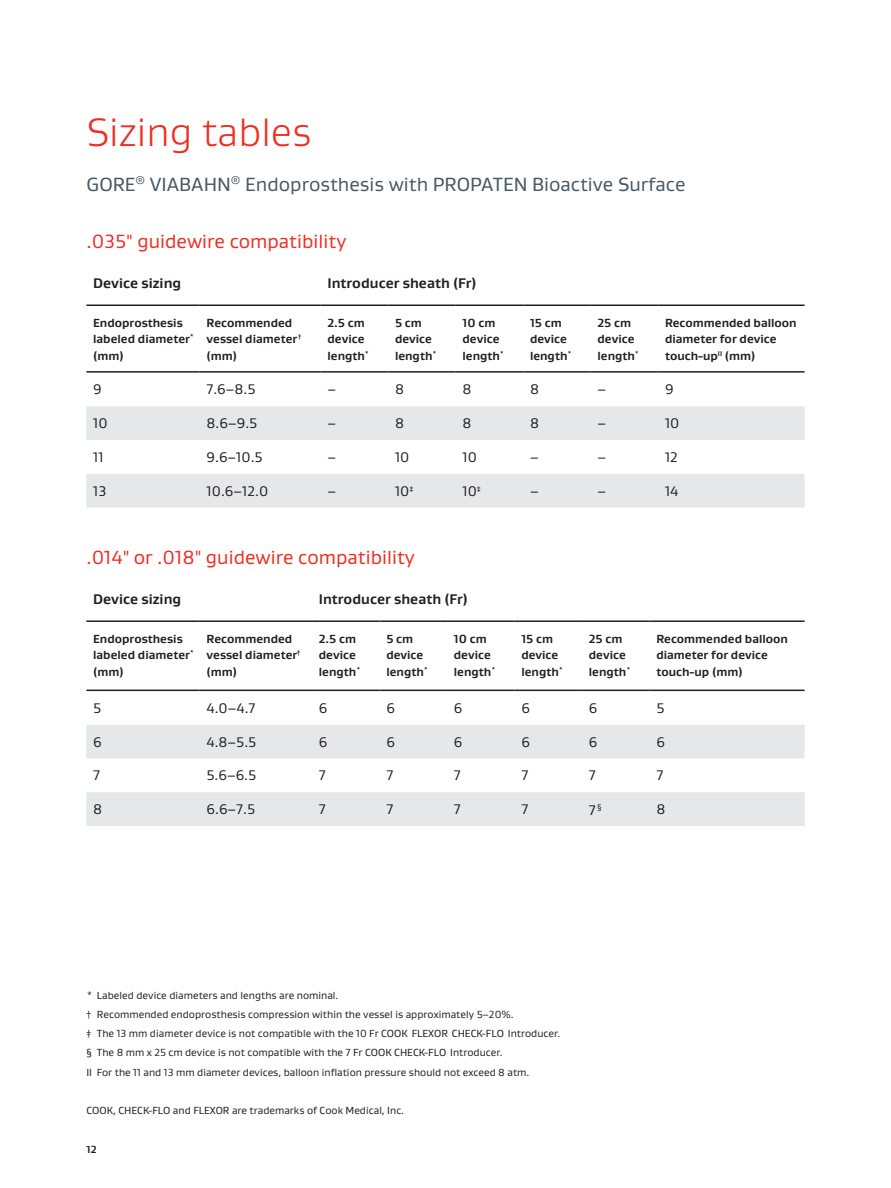
<style>
.page{position:relative;width:891px;height:1188px;background:#fff}
.page>*{position:absolute;margin:0;border:0;box-sizing:border-box;transform-origin:0 0}
.Page_Title_27_32_5_S{font:300 40.5px "Gore Gustan";color:#ee2e22}
.Page_Subtitle_13_16{font:19.5px "Gore Gustan";color:#ee2e22}
.Page_Subtitle_13_16-2{font:19.5px "Gore Gustan";color:#475865}
.Table_Text_9_5_13{font:14.25px "Gore Gustan";color:#231f20}
.Table_Header_Footer{font:700 14.25px "Gore Gustan";color:#231f20}
.Table_Header_Footer-2{font:700 12px/16.5px "Gore Gustan";color:#231f20}
.Legal_Text_7_8_5{font:10.5px "Gore Gustan";color:#231f20}
.t1{font:700 10.5px "Gore Gustan";color:#231f20}
</style>
<div class="page">
<svg style="left:86px;top:406px;width:719px;height:102px;fill:#e6e7e9"></svg>
<hr style="left:86px;top:371px;width:114px;height:2px;background:#231f20">
<hr style="left:200px;top:371px;width:121px;height:2px;background:#231f20">
<hr style="left:321px;top:371px;width:67px;height:2px;background:#231f20">
<hr style="left:388px;top:371px;width:68px;height:2px;background:#231f20">
<hr style="left:456px;top:371px;width:67px;height:2px;background:#231f20">
<hr style="left:523px;top:371px;width:68px;height:2px;background:#231f20">
<hr style="left:591px;top:371px;width:67px;height:2px;background:#231f20">
<hr style="left:658px;top:371px;width:147px;height:2px;background:#231f20">
<hr style="left:86px;top:305px;width:114px;height:1px;background:#231f20">
<hr style="left:200px;top:305px;width:121px;height:1px;background:#231f20">
<hr style="left:321px;top:305px;width:67px;height:1px;background:#231f20">
<hr style="left:388px;top:305px;width:68px;height:1px;background:#231f20">
<hr style="left:456px;top:305px;width:67px;height:1px;background:#231f20">
<hr style="left:523px;top:305px;width:68px;height:1px;background:#231f20">
<hr style="left:591px;top:305px;width:67px;height:1px;background:#231f20">
<hr style="left:658px;top:305px;width:147px;height:1px;background:#231f20">
<svg style="left:86px;top:725px;width:719px;height:101px;fill:#e6e7e9"></svg>
<hr style="left:86px;top:690px;width:114px;height:1px;background:#231f20">
<hr style="left:200px;top:690px;width:112px;height:1px;background:#231f20">
<hr style="left:312px;top:690px;width:68px;height:1px;background:#231f20">
<hr style="left:380px;top:690px;width:67px;height:1px;background:#231f20">
<hr style="left:447px;top:690px;width:68px;height:1px;background:#231f20">
<hr style="left:515px;top:690px;width:67px;height:1px;background:#231f20">
<hr style="left:582px;top:690px;width:68px;height:1px;background:#231f20">
<hr style="left:650px;top:690px;width:155px;height:1px;background:#231f20">
<hr style="left:86px;top:620px;width:114px;height:2px;background:#231f20">
<hr style="left:200px;top:620px;width:112px;height:2px;background:#231f20">
<hr style="left:312px;top:620px;width:68px;height:2px;background:#231f20">
<hr style="left:380px;top:620px;width:67px;height:2px;background:#231f20">
<hr style="left:447px;top:620px;width:68px;height:2px;background:#231f20">
<hr style="left:515px;top:620px;width:67px;height:2px;background:#231f20">
<hr style="left:582px;top:620px;width:68px;height:2px;background:#231f20">
<hr style="left:650px;top:620px;width:155px;height:2px;background:#231f20">
<p class="Page_Title_27_32_5_S" style="left:86px;top:107px;width:226px">Sizing tables</p>
<p class="Page_Subtitle_13_16-2" style="left:86px;top:171px;width:601px">GORE<sup>®</sup> VIABAHN<sup>®</sup> Endoprosthesis with PROPATEN Bioactive Surface</p>
<p class="Page_Subtitle_13_16" style="left:86px;top:229px;width:262px">.035" guidewire compatibility</p>
<p class="Table_Header_Footer" style="left:93px;top:274px;width:90px">Device sizing</p>
<p class="Table_Header_Footer" style="left:328px;top:274px;width:151px">Introducer sheath (Fr)</p>
<p class="Table_Header_Footer-2" style="left:93px;top:314px;width:103px">Endoprosthesis labeled diameter<sup>* </sup>(mm)</p>
<p class="Table_Header_Footer-2" style="left:207px;top:314px;width:96px">Recommended vessel diameter <sup>† </sup>(mm)</p>
<p class="Table_Header_Footer-2" style="left:328px;top:314px;width:43px">2.5 cm device length<sup>*</sup></p>
<p class="Table_Header_Footer-2" style="left:395px;top:314px;width:43px">5 cm device length<sup>*</sup></p>
<p class="Table_Header_Footer-2" style="left:463px;top:314px;width:43px">10 cm device length<sup>*</sup></p>
<p class="Table_Header_Footer-2" style="left:530px;top:314px;width:43px">15 cm device length<sup>*</sup></p>
<p class="Table_Header_Footer-2" style="left:598px;top:314px;width:43px">25 cm device length<sup>*</sup></p>
<p class="Table_Header_Footer-2" style="left:665px;top:314px;width:133px">Recommended balloon diameter for device touch-up<sup>II</sup> (mm)</p>
<p class="Table_Text_9_5_13" style="left:93px;top:380px;width:10px">9</p>
<p class="Table_Text_9_5_13" style="left:207px;top:380px;width:50px">7.6–8.5</p>
<p class="Table_Text_9_5_13" style="left:328px;top:380px;width:10px">–</p>
<p class="Table_Text_9_5_13" style="left:395px;top:380px;width:11px">8</p>
<p class="Table_Text_9_5_13" style="left:463px;top:380px;width:11px">8</p>
<p class="Table_Text_9_5_13" style="left:530px;top:380px;width:11px">8</p>
<p class="Table_Text_9_5_13" style="left:598px;top:380px;width:10px">–</p>
<p class="Table_Text_9_5_13" style="left:665px;top:380px;width:10px">9</p>
<p class="Table_Text_9_5_13" style="left:93px;top:414px;width:16px">10</p>
<p class="Table_Text_9_5_13" style="left:207px;top:414px;width:52px">8.6–9.5</p>
<p class="Table_Text_9_5_13" style="left:328px;top:414px;width:10px">–</p>
<p class="Table_Text_9_5_13" style="left:395px;top:414px;width:11px">8</p>
<p class="Table_Text_9_5_13" style="left:463px;top:414px;width:11px">8</p>
<p class="Table_Text_9_5_13" style="left:530px;top:414px;width:11px">8</p>
<p class="Table_Text_9_5_13" style="left:598px;top:414px;width:10px">–</p>
<p class="Table_Text_9_5_13" style="left:665px;top:414px;width:16px">10</p>
<p class="Table_Text_9_5_13" style="left:93px;top:448px;width:12px">11</p>
<p class="Table_Text_9_5_13" style="left:207px;top:448px;width:58px">9.6–10.5</p>
<p class="Table_Text_9_5_13" style="left:328px;top:448px;width:10px">–</p>
<p class="Table_Text_9_5_13" style="left:395px;top:448px;width:16px">10</p>
<p class="Table_Text_9_5_13" style="left:463px;top:448px;width:16px">10</p>
<p class="Table_Text_9_5_13" style="left:530px;top:448px;width:10px">–</p>
<p class="Table_Text_9_5_13" style="left:598px;top:448px;width:10px">–</p>
<p class="Table_Text_9_5_13" style="left:665px;top:448px;width:15px">12</p>
<p class="Table_Text_9_5_13" style="left:93px;top:481px;width:15px">13</p>
<p class="Table_Text_9_5_13" style="left:207px;top:481px;width:63px">10.6–12.0</p>
<p class="Table_Text_9_5_13" style="left:328px;top:481px;width:10px">–</p>
<p class="Table_Text_9_5_13" style="left:395px;top:482px;width:20px">10<sup>‡</sup></p>
<p class="Table_Text_9_5_13" style="left:463px;top:482px;width:20px">10<sup>‡</sup></p>
<p class="Table_Text_9_5_13" style="left:530px;top:481px;width:10px">–</p>
<p class="Table_Text_9_5_13" style="left:598px;top:481px;width:10px">–</p>
<p class="Table_Text_9_5_13" style="left:665px;top:481px;width:15px">14</p>
<p class="Page_Subtitle_13_16" style="left:86px;top:545px;width:330px">.014" or .018" guidewire compatibility</p>
<p class="Table_Header_Footer" style="left:93px;top:590px;width:90px">Device sizing</p>
<p class="Table_Header_Footer" style="left:319px;top:590px;width:151px">Introducer sheath (Fr)</p>
<p class="Table_Header_Footer-2" style="left:93px;top:630px;width:103px">Endoprosthesis labeled diameter<sup>* </sup>(mm)</p>
<p class="Table_Header_Footer-2" style="left:207px;top:630px;width:95px">Recommended vessel diameter<sup>† </sup>(mm)</p>
<p class="Table_Header_Footer-2" style="left:319px;top:630px;width:43px">2.5 cm device length<sup>*</sup></p>
<p class="Table_Header_Footer-2" style="left:386px;top:630px;width:43px">5 cm device length<sup>*</sup></p>
<p class="Table_Header_Footer-2" style="left:454px;top:630px;width:43px">10 cm device length<sup>*</sup></p>
<p class="Table_Header_Footer-2" style="left:521px;top:630px;width:43px">15 cm device length<sup>*</sup></p>
<p class="Table_Header_Footer-2" style="left:589px;top:630px;width:43px">25 cm device length<sup>*</sup></p>
<p class="Table_Header_Footer-2" style="left:656px;top:630px;width:133px">Recommended balloon diameter for device touch-up (mm)</p>
<p class="Table_Text_9_5_13" style="left:93px;top:699px;width:10px">5</p>
<p class="Table_Text_9_5_13" style="left:207px;top:699px;width:50px">4.0–4.7</p>
<p class="Table_Text_9_5_13" style="left:319px;top:699px;width:10px">6</p>
<p class="Table_Text_9_5_13" style="left:386px;top:699px;width:10px">6</p>
<p class="Table_Text_9_5_13" style="left:454px;top:699px;width:10px">6</p>
<p class="Table_Text_9_5_13" style="left:521px;top:699px;width:10px">6</p>
<p class="Table_Text_9_5_13" style="left:589px;top:699px;width:10px">6</p>
<p class="Table_Text_9_5_13" style="left:656px;top:699px;width:10px">5</p>
<p class="Table_Text_9_5_13" style="left:93px;top:732px;width:10px">6</p>
<p class="Table_Text_9_5_13" style="left:207px;top:732px;width:51px">4.8–5.5</p>
<p class="Table_Text_9_5_13" style="left:319px;top:732px;width:10px">6</p>
<p class="Table_Text_9_5_13" style="left:386px;top:732px;width:10px">6</p>
<p class="Table_Text_9_5_13" style="left:454px;top:732px;width:10px">6</p>
<p class="Table_Text_9_5_13" style="left:521px;top:732px;width:10px">6</p>
<p class="Table_Text_9_5_13" style="left:589px;top:732px;width:10px">6</p>
<p class="Table_Text_9_5_13" style="left:656px;top:732px;width:10px">6</p>
<p class="Table_Text_9_5_13" style="left:93px;top:766px;width:8px">7</p>
<p class="Table_Text_9_5_13" style="left:207px;top:766px;width:51px">5.6–6.5</p>
<p class="Table_Text_9_5_13" style="left:319px;top:766px;width:8px">7</p>
<p class="Table_Text_9_5_13" style="left:386px;top:766px;width:8px">7</p>
<p class="Table_Text_9_5_13" style="left:454px;top:766px;width:8px">7</p>
<p class="Table_Text_9_5_13" style="left:521px;top:766px;width:8px">7</p>
<p class="Table_Text_9_5_13" style="left:589px;top:766px;width:8px">7</p>
<p class="Table_Text_9_5_13" style="left:656px;top:766px;width:8px">7</p>
<p class="Table_Text_9_5_13" style="left:93px;top:800px;width:11px">8</p>
<p class="Table_Text_9_5_13" style="left:207px;top:800px;width:50px">6.6–7.5</p>
<p class="Table_Text_9_5_13" style="left:319px;top:800px;width:8px">7</p>
<p class="Table_Text_9_5_13" style="left:386px;top:800px;width:8px">7</p>
<p class="Table_Text_9_5_13" style="left:454px;top:800px;width:8px">7</p>
<p class="Table_Text_9_5_13" style="left:521px;top:800px;width:8px">7</p>
<p class="Table_Text_9_5_13" style="left:589px;top:801px;width:14px">7<sup>§</sup></p>
<p class="Table_Text_9_5_13" style="left:656px;top:800px;width:11px">8</p>
<p class="Legal_Text_7_8_5" style="left:86px;top:989px;width:254px">* Labeled device diameters and lengths are nominal.</p>
<p class="Legal_Text_7_8_5" style="left:86px;top:1008px;width:429px">† Recommended endoprosthesis compression within the vessel is approximately 5–20%.</p>
<p class="Legal_Text_7_8_5" style="left:86px;top:1027px;width:475px">‡ The 13 mm diameter device is not compatible with the 10 Fr COOK FLEXOR CHECK-FLO Introducer.</p>
<p class="Legal_Text_7_8_5" style="left:86px;top:1046px;width:418px">§ The 8 mm x 25 cm device is not compatible with the 7 Fr COOK CHECK-FLO Introducer.</p>
<p class="Legal_Text_7_8_5" style="left:86px;top:1065px;width:445px">II For the 11 and 13 mm diameter devices, balloon inflation pressure should not exceed 8 atm.</p>
<p class="Legal_Text_7_8_5" style="left:86px;top:1103px;width:319px">COOK, CHECK-FLO and FLEXOR are trademarks of Cook Medical, Inc.</p>
<p class="t1" style="left:86px;top:1142px;width:12px">12</p>
</div>
